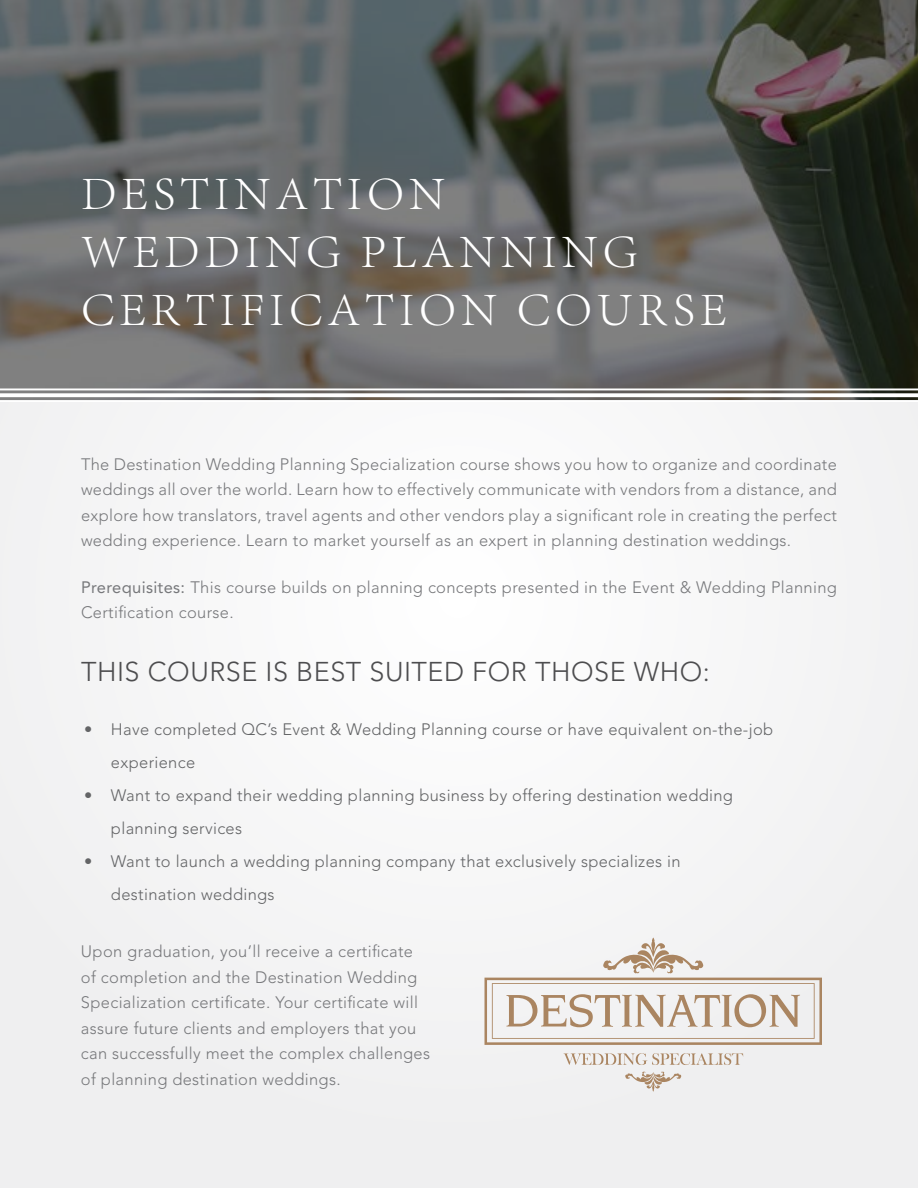
<style>
.page{position:relative;width:918px;height:1188px;background:#f4f4f5}
.page>*{position:absolute;margin:0;border:0;box-sizing:border-box;transform-origin:0 0}
.t1{font:300 48px/57.6px "Adobe Song Std";letter-spacing:.1em;color:#fff}
.t2{font:300 27px "Avenir LT Std";letter-spacing:.02em;color:#4d4d4f}
.t3{font:300 16.5px/25.5px "Avenir LT Std";letter-spacing:.02em;color:#77787b}
.t4{font:300 16.5px/33px "Avenir LT Std";letter-spacing:.02em;color:#636466}
.s1{font-weight:400}
</style>
<div class="page">
<svg style="left:0;top:0;width:918px;height:400px;background:#5e605f"></svg>
<hr style="left:0;top:400px;width:918px;height:2px;background:#fff">
<svg style="left:0;top:393px;width:918px;height:4px;fill:#fff"></svg>
<hr style="left:0;top:388px;width:918px;height:2px;background:#fff">
<svg style="left:563px;top:1053px;width:180px;height:12px"></svg>
<svg style="left:625px;top:1071px;width:56px;height:21px"></svg>
<svg style="left:484px;top:937px;width:338px;height:108px"></svg>
<h1 class="t1" style="left:81px;top:165px;width:647px">DESTINATION<br>WEDDING PLANNING<br>CERTIFICATION COURSE</h1>
<p class="t3" style="left:81px;top:452px;width:758px;text-align:justify">The Destination Wedding Planning Specialization course shows you how to organize and coordinate weddings all over the world. Learn how to effectively communicate with vendors from a distance, and explore how translators, travel agents and other vendors play a significant role in creating the perfect wedding experience. Learn to market yourself as an expert in planning destination weddings.</p>
<p class="t3" style="left:81px;top:575px;width:757px"><span class="s1">Prerequisites:</span> This course builds on planning concepts presented in the Event &amp; Wedding Planning<br>Certification course.</p>
<h2 class="t2" style="left:81px;top:656px;width:630px">THIS COURSE IS BEST SUITED FOR THOSE WHO:</h2>
<p class="t4" style="left:111px;top:713px;width:664px;text-indent:-27px">• Have completed QC’s Event &amp; Wedding Planning course or have equivalent on-the-job experience</p>
<p class="t4" style="left:111px;top:779px;width:624px;text-indent:-27px">• Want to expand their wedding planning business by offering destination wedding planning services</p>
<p class="t4" style="left:111px;top:845px;width:571px;text-indent:-27px">• Want to launch a wedding planning company that exclusively specializes in destination weddings</p>
<p class="t3" style="left:81px;top:939px;width:351px">Upon graduation, you’ll receive a certificate of completion and the Destination Wedding Specialization certificate. Your certificate will assure future clients and employers that you can successfully meet the complex challenges of planning destination weddings.</p>
</div>
